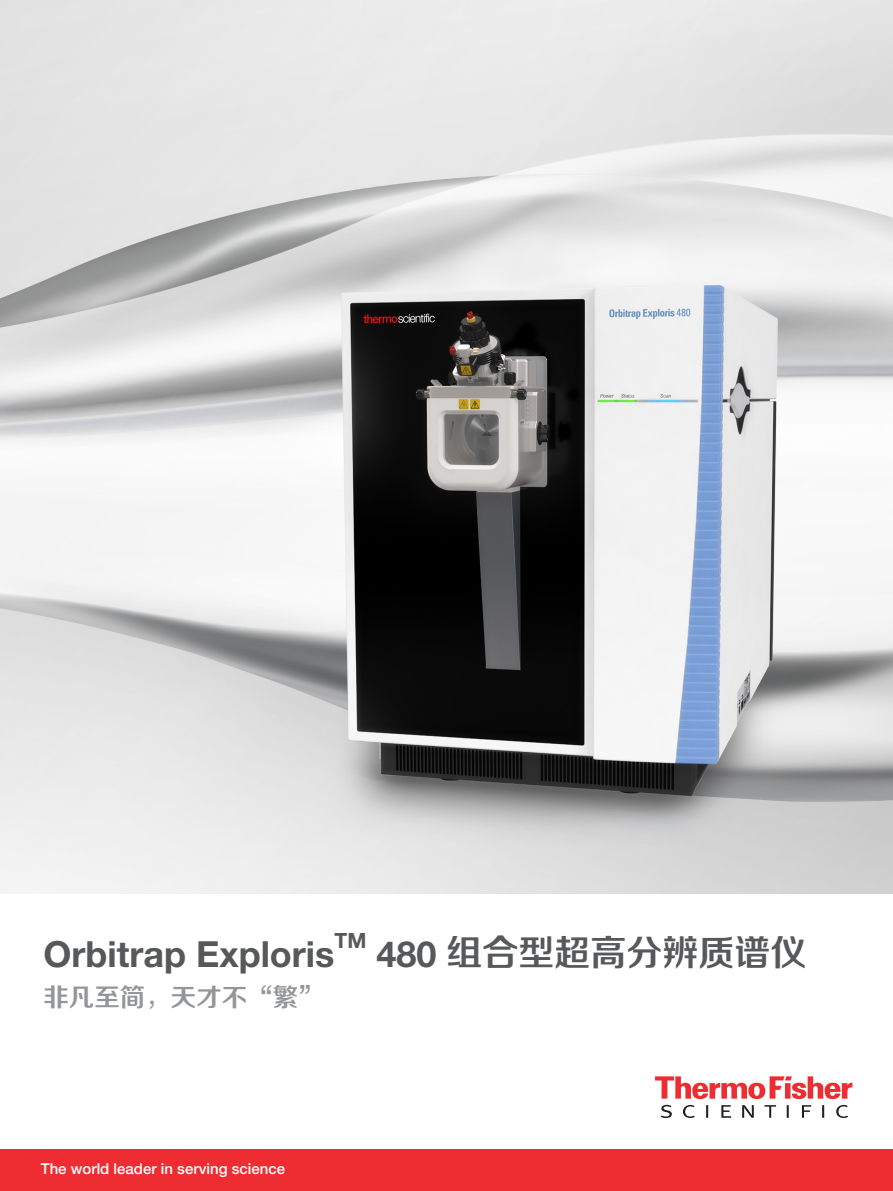
<style>
.page{position:relative;width:893px;height:1191px;background:#fff}
.page>*{position:absolute;margin:0;border:0;box-sizing:border-box;transform-origin:0 0}
.t1{font:700 36px "Helvetica Neue LT Std";color:#57585a}
.t2{font:36px "FZZZHONGJW GB1 0";color:#57585a}
.t3{font:25.5px "FZZZHONGJW GB1 0";color:#939598}
.t4{font:700 21px "Helvetica Neue LT Std";color:#57585a}
.t5{font:500 15px "Helvetica Neue LT Std";color:#fff}
.s1{font-family:"Helvetica Neue LT Std";font-weight:700}
</style>
<div class="page">
<img style="left:0;top:0;width:893px;height:893px">
<div style="left:0;top:1149px;width:893px;height:42px;background:#ee2d33"></div>
<svg style="left:655px;top:1076px;width:197px;height:42px"></svg>
<img style="left:311px;top:215px;width:490px;height:644px">
<h1 class="t1" style="left:43px;top:931px;width:293px">Orbitrap Exploris</h1>
<h3 class="t4" style="left:335px;top:928px;width:33px">TM</h3>
<h1 class="t2" style="left:376px;top:932px;width:432px"><span class="s1">480</span> 组合型超高分辨质谱仪</h1>
<h2 class="t3" style="left:43px;top:982px;width:282px">非凡至简，天才不“繁”</h2>
<p class="t5" style="left:41px;top:1159px;width:246px">The world leader in serving science</p>
</div>
